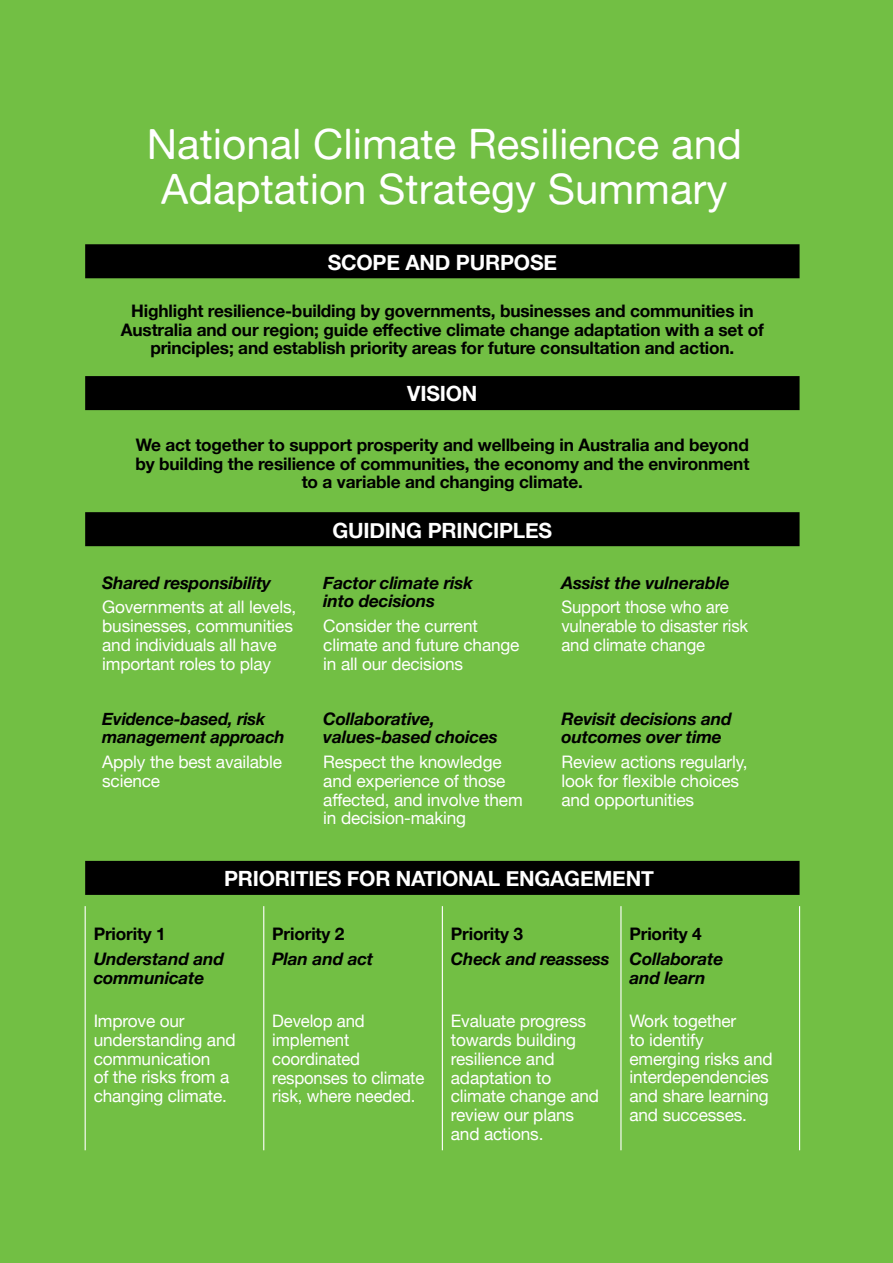
<style>
.page{position:relative;width:893px;height:1263px;background:#72bf44}
.page>*{position:absolute;margin:0;border:0;box-sizing:border-box;transform-origin:0 0}
.t1{font:42px/45px "Alte Haas Grotesk";color:#fff;text-align:center}
.Intro_text{font:700 21px "Helvetica Neue";letter-spacing:-.01em;color:#fff}
.Body_text{font:17.25px/18.8px "Helvetica Neue";letter-spacing:-.01em;color:#fff}
.Body_text-2{font:700 17.25px/18.8px "Helvetica Neue";letter-spacing:-.01em;color:#000;text-align:center}
.Cell_2_Headline{font:italic 700 17.25px/18.8px "Helvetica Neue";letter-spacing:-.01em;color:#000}
.Cell_2_Headline-2{font:700 17.25px "Helvetica Neue";letter-spacing:-.01em;color:#000}
</style>
<div class="page">
<svg style="left:85px;top:244px;width:715px;height:651px"></svg>
<hr style="left:263px;top:906px;width:1px;height:244px;background:#fff">
<hr style="left:442px;top:906px;width:1px;height:244px;background:#fff">
<hr style="left:620px;top:906px;width:1px;height:244px;background:#fff">
<hr style="left:799px;top:906px;width:1px;height:244px;background:#fff">
<hr style="left:85px;top:906px;width:1px;height:244px;background:#fff">
<h1 class="t1" style="left:147px;top:121px;width:597px">National Climate Resilience and<br>Adaptation Strategy Summary</h1>
<p class="Intro_text" style="left:328px;top:246px;width:231px">SCOPE AND PURPOSE</p>
<p class="Body_text-2" style="left:121px;top:302px;width:644px">Highlight resilience-building by governments, businesses and communities in<br>Australia and our region; guide effective climate change adaptation with a set of principles; and establish priority areas for future consultation and action.</p>
<p class="Intro_text" style="left:407px;top:377px;width:72px">VISION</p>
<p class="Body_text-2" style="left:135px;top:436px;width:616px">We act together to support prosperity and wellbeing in Australia and beyond by building the resilience of communities, the economy and the environment to a variable and changing climate.</p>
<p class="Intro_text" style="left:333px;top:514px;width:221px">GUIDING PRINCIPLES</p>
<p class="Cell_2_Headline" style="left:102px;top:573px;width:171px">Shared responsibility</p>
<p class="Body_text" style="left:102px;top:599px;width:196px">Governments at all levels, businesses, communities and individuals all have important roles to play</p>
<p class="Cell_2_Headline" style="left:323px;top:573px;width:151px">Factor climate risk into decisions</p>
<p class="Body_text" style="left:323px;top:617px;width:198px">Consider the current climate and future change in all our decisions</p>
<p class="Cell_2_Headline" style="left:561px;top:573px;width:170px">Assist the vulnerable</p>
<p class="Body_text" style="left:561px;top:599px;width:188px">Support those who are vulnerable to disaster risk and climate change</p>
<p class="Cell_2_Headline" style="left:102px;top:709px;width:184px">Evidence-based, risk management approach</p>
<p class="Body_text" style="left:102px;top:754px;width:181px">Apply the best available science</p>
<p class="Cell_2_Headline" style="left:323px;top:709px;width:176px">Collaborative, values-based choices</p>
<p class="Body_text" style="left:323px;top:754px;width:201px">Respect the knowledge and experience of those affected, and involve them in decision-making</p>
<p class="Cell_2_Headline" style="left:561px;top:709px;width:172px">Revisit decisions and outcomes over time</p>
<p class="Body_text" style="left:561px;top:754px;width:188px">Review actions regularly, look for flexible choices and opportunities</p>
<p class="Intro_text" style="left:224px;top:862px;width:431px">PRIORITIES FOR NATIONAL ENGAGEMENT</p>
<p class="Cell_2_Headline-2" style="left:94px;top:920px;width:74px">Priority 1</p>
<p class="Cell_2_Headline" style="left:94px;top:950px;width:132px">Understand and communicate</p>
<p class="Body_text" style="left:94px;top:1012px;width:144px">Improve our understanding and communication<br>of the risks from a changing climate.</p>
<p class="Cell_2_Headline-2" style="left:272px;top:920px;width:74px">Priority 2</p>
<p class="Cell_2_Headline" style="left:272px;top:950px;width:102px">Plan and act</p>
<p class="Body_text" style="left:272px;top:1013px;width:154px">Develop and implement coordinated responses to climate risk, where needed.</p>
<p class="Cell_2_Headline-2" style="left:451px;top:920px;width:74px">Priority 3</p>
<p class="Cell_2_Headline" style="left:451px;top:950px;width:160px">Check and reassess</p>
<p class="Body_text" style="left:451px;top:1013px;width:150px">Evaluate progress towards building resilience and adaptation to climate change and review our plans and actions.</p>
<p class="Cell_2_Headline-2" style="left:629px;top:920px;width:74px">Priority 4</p>
<p class="Cell_2_Headline" style="left:629px;top:950px;width:95px">Collaborate and learn</p>
<p class="Body_text" style="left:629px;top:1012px;width:145px">Work together<br>to identify emerging risks and interdependencies and share learning and successes.</p>
</div>
